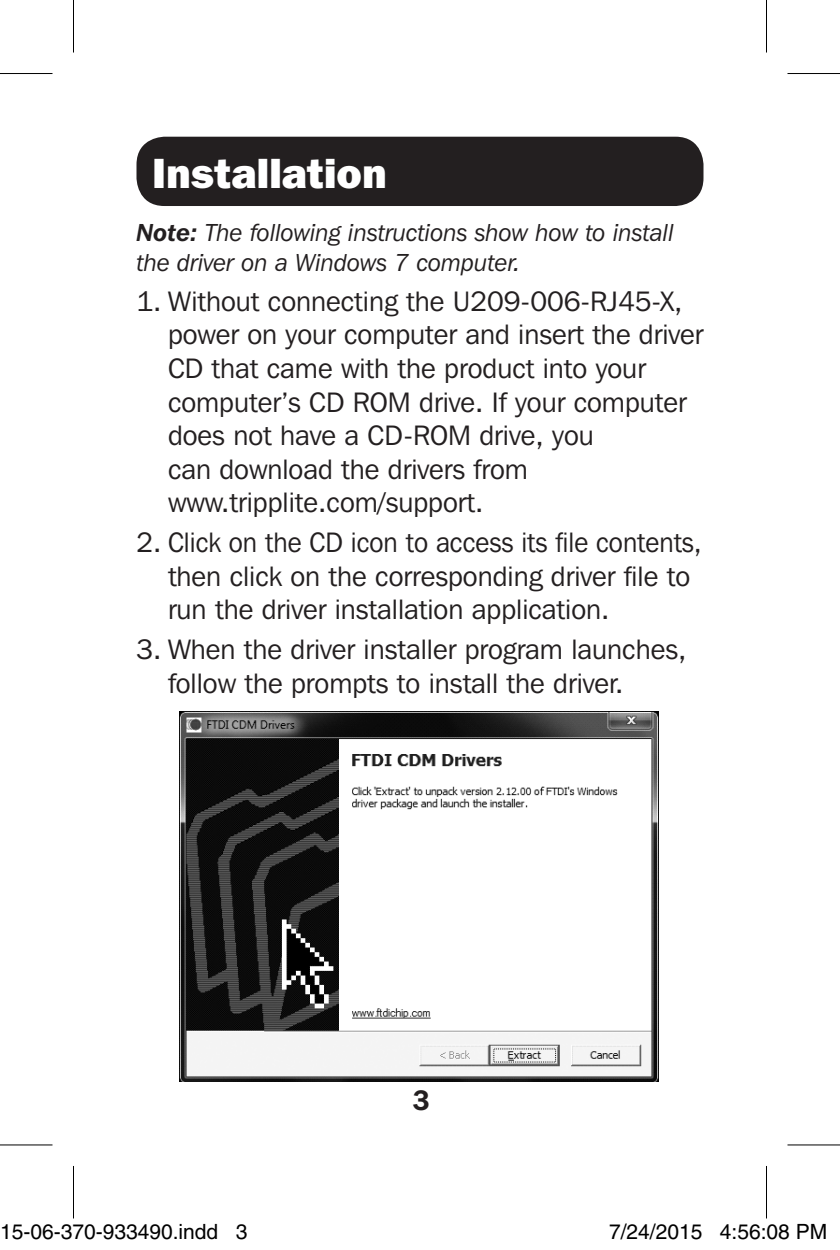
<style>
.page{position:relative;width:840px;height:1250px;background:#fff}
.page>*{position:absolute;margin:0;border:0;box-sizing:border-box;transform-origin:0 0}
.t1{font:800 42px "Franklin Gothic IT Cby BT";color:#fff}
.t2{font:28px/33.6px "Franklin Gothic IT Cby BT";color:#231f20}
.t3{font:600 28px "Franklin Gothic IT Cby BT";color:#231f20}
.t4{font:italic 24.5px/29.4px "Franklin Gothic IT Cby BT";color:#231f20}
.t5{font:21px "Helvetica";color:#000}
.s1{font-weight:600}
</style>
<div class="page">
<div style="left:136px;top:137px;width:568px;height:69px;background:#231f20;border-radius:28px"></div>
<img style="left:179px;top:711px;width:479px;height:370px">
<svg style="left:0;top:1145px;width:52px;height:1px"></svg>
<svg style="left:788px;top:1145px;width:52px;height:1px"></svg>
<hr style="left:0;top:73px;width:52px;height:1px;background:#000">
<hr style="left:788px;top:73px;width:52px;height:1px;background:#000">
<hr style="left:0;top:1144px;width:52px;height:1px;background:#000">
<hr style="left:788px;top:1144px;width:52px;height:1px;background:#000">
<hr style="left:73px;top:0;width:1px;height:52px;background:#000">
<hr style="left:73px;top:1166px;width:1px;height:52px;background:#000">
<hr style="left:766px;top:0;width:1px;height:52px;background:#000">
<hr style="left:766px;top:1166px;width:1px;height:52px;background:#000">
<div style="left:32px;top:1225px;width:8px;height:13px;border:1px solid #fff;border-radius:50%"></div>
<div style="left:30px;top:1224px;width:12px;height:16px;border:1px solid #fff;border-radius:50%"></div>
<div style="left:86px;top:1225px;width:8px;height:13px;border:1px solid #fff;border-radius:50%"></div>
<div style="left:84px;top:1224px;width:12px;height:16px;border:1px solid #fff;border-radius:50%"></div>
<div style="left:163px;top:1225px;width:8px;height:13px;border:1px solid #fff;border-radius:50%"></div>
<div style="left:161px;top:1224px;width:12px;height:16px;border:1px solid #fff;border-radius:50%"></div>
<div style="left:669px;top:1225px;width:8px;height:13px;border:1px solid #fff;border-radius:50%"></div>
<div style="left:667px;top:1224px;width:12px;height:16px;border:1px solid #fff;border-radius:50%"></div>
<div style="left:769px;top:1225px;width:7px;height:13px;border:1px solid #fff;border-radius:50%"></div>
<div style="left:767px;top:1224px;width:11px;height:16px;border:1px solid #fff;border-radius:50%"></div>
<p class="t1" style="left:152px;top:147px;width:236px">Installation</p>
<p class="t4" style="left:136px;top:218px;width:539px"><span class="s1">Note:</span> The following instructions show how to install the driver on a Windows 7 computer.</p>
<p class="t2" style="left:168px;top:284px;width:537px;text-indent:-32px">1. Without connecting the U209-006-RJ45-X, power on your computer and insert the driver CD that came with the product into your computer’s CD ROM drive. If your computer does not have a CD-ROM drive, you<br>can download the drivers from www.tripplite.com/support.</p>
<p class="t2" style="left:168px;top:525px;width:535px;text-indent:-32px">2. Click on the CD icon to access its file contents, then click on the corresponding driver file to run the driver installation application.</p>
<p class="t2" style="left:168px;top:632px;width:520px;text-indent:-32px">3. When the driver installer program launches, follow the prompts to install the driver.</p>
<p class="t3" style="left:413px;top:1082px;width:19px">3</p>
<p class="t5" style="left:0;top:1219px;width:249px">15-06-370-933490.indd 3</p>
<p class="t5" style="left:609px;top:1219px;width:220px">7/24/2015 4:56:08 PM</p>
</div>
